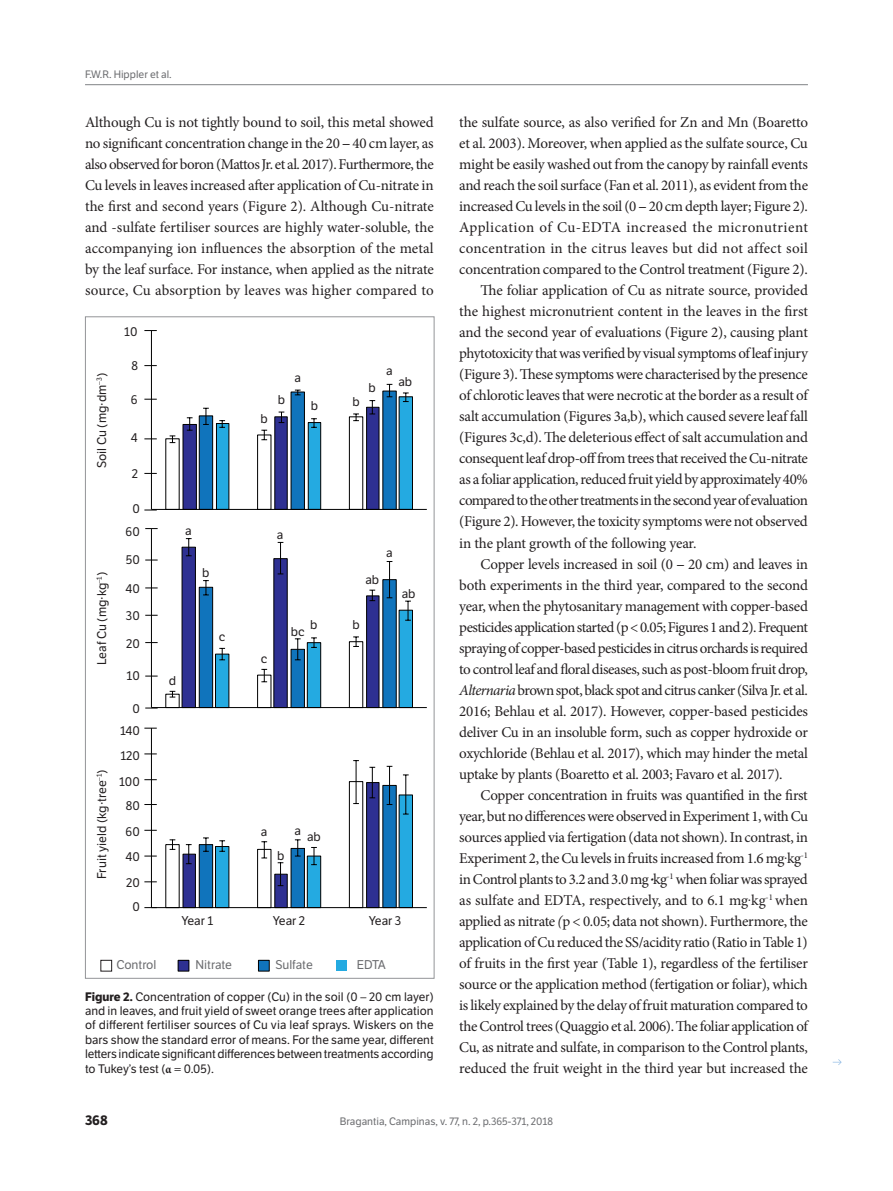
<style>
.page{position:relative;width:893px;height:1191px;background:#fff}
.page>*{position:absolute;margin:0;border:0;box-sizing:border-box;transform-origin:0 0}
.bg_Texto{font:15px/21px "Minion Pro";letter-spacing:-.015em;color:#231f20;text-align:justify}
.t1{font:700 13.5px "LFT Etica";color:#231f20}
.t2{font:12.3px "LFT Etica";color:#231f20}
.t3{font:12.3px "LFT Etica";color:#6c6d70}
.bg_Título_tab_fig{font:12px/14.4px "LFT Etica";letter-spacing:-.015em;color:#231f20;text-align:justify}
.t4{font:10.5px "LFT Etica";color:#6c6d70}
.s1{font-style:italic}
.s2{font-family:"Baskerville";font-weight:600;font-style:italic}
.s3{font-weight:700}
.s4{font-family:"Minion Pro";font-weight:700;font-stretch:condensed}
</style>
<div class="page">
<hr style="left:85px;top:84px;width:723px;height:1px;background:#808285">
<svg style="left:165px;top:384px;width:248px;height:125px"></svg>
<hr style="left:151px;top:331px;width:1px;height:178px;background:#000">
<hr style="left:151px;top:509px;width:276px;height:1px;background:#000">
<svg style="left:165px;top:538px;width:248px;height:169px"></svg>
<hr style="left:151px;top:529px;width:1px;height:178px;background:#000">
<hr style="left:151px;top:707px;width:276px;height:1px;background:#000">
<svg style="left:165px;top:760px;width:248px;height:147px"></svg>
<hr style="left:151px;top:728px;width:1px;height:179px;background:#000">
<svg style="left:144px;top:881px;width:13px;height:1px"></svg>
<svg style="left:144px;top:855px;width:13px;height:1px"></svg>
<svg style="left:144px;top:830px;width:13px;height:1px"></svg>
<svg style="left:144px;top:804px;width:13px;height:1px"></svg>
<svg style="left:144px;top:779px;width:13px;height:1px"></svg>
<svg style="left:144px;top:753px;width:13px;height:1px"></svg>
<svg style="left:144px;top:727px;width:13px;height:1px"></svg>
<svg style="left:145px;top:675px;width:13px;height:1px"></svg>
<svg style="left:145px;top:642px;width:13px;height:1px"></svg>
<svg style="left:145px;top:615px;width:13px;height:1px"></svg>
<svg style="left:145px;top:587px;width:13px;height:1px"></svg>
<svg style="left:145px;top:559px;width:13px;height:1px"></svg>
<svg style="left:145px;top:528px;width:13px;height:1px"></svg>
<svg style="left:144px;top:473px;width:13px;height:1px"></svg>
<svg style="left:144px;top:438px;width:13px;height:1px"></svg>
<svg style="left:144px;top:399px;width:13px;height:1px"></svg>
<svg style="left:144px;top:365px;width:13px;height:1px"></svg>
<svg style="left:144px;top:330px;width:13px;height:1px"></svg>
<hr style="left:151px;top:907px;width:276px;height:1px;background:#000">
<div style="left:100px;top:960px;width:12px;height:11px;border:1px solid #231f20"></div>
<div style="left:178px;top:960px;width:11px;height:11px;background:#2e3092"></div>
<div style="left:178px;top:960px;width:11px;height:11px;border:1px solid #000"></div>
<div style="left:258px;top:960px;width:11px;height:11px;background:#1074bc"></div>
<div style="left:258px;top:960px;width:12px;height:11px;border:1px solid #000"></div>
<div style="left:336px;top:960px;width:11px;height:11px;background:#24aae1"></div>
<svg style="left:833px;top:1059px;width:9px;height:6px"></svg>
<p class="t4" style="left:85px;top:68px;width:88px">F.W.R. Hippler et al.</p>
<p class="bg_Texto" style="left:85px;top:112px;width:350px">Although Cu is not tightly bound to soil, this metal showed no significant concentration change in the 20 40 cm layer, as also observed for boron (Mattos Jr. et al. 2017). Furthermore, the Cu levels in leaves increased after application of Cu-nitrate in the first and second years (Figure 2). Although Cu-nitrate and -sulfate fertiliser sources are highly water-soluble, the accompanying ion influences the absorption of the metal by the leaf surface. For instance, when applied as the nitrate source, Cu absorption by leaves was higher compared to</p>
<p class="bg_Texto" style="left:459px;top:112px;width:350px">the sulfate source, as also verified for Zn and Mn (Boaretto et al. 2003). Moreover, when applied as the sulfate source, Cu might be easily washed out from the canopy by rainfall events and reach the soil surface (Fan et al. 2011), as evident from the increased Cu levels in the soil (0 20 cm depth layer; Figure 2).<br>Application of Cu-EDTA increased the micronutrient concentration in the citrus leaves but did not affect soil concentration compared to the Control treatment (Figure 2).</p>
<p class="bg_Texto" style="left:459px;top:280px;width:350px;text-indent:21px">The foliar application of Cu as nitrate source, provided the highest micronutrient content in the leaves in the first and the second year of evaluations (Figure 2), causing plant phytotoxicity that was verified by visual symptoms of leaf injury (Figure 3). These symptoms were characterised by the presence of chlorotic leaves that were necrotic at the border as a result of salt accumulation (Figures 3a,b), which caused severe leaf fall (Figures 3c,d). The deleterious effect of salt accumulation and consequent leaf drop-off from trees that received the Cu-nitrate as a foliar application, reduced fruit yield by approximately 40% compared to the other treatments in the second year of evaluation (Figure 2). However, the toxicity symptoms were not observed in the plant growth of the following year.</p>
<p class="bg_Texto" style="left:459px;top:553px;width:350px;text-indent:21px">Copper levels increased in soil (0 20 cm) and leaves in both experiments in the third year, compared to the second year, when the phytosanitary management with copper-based pesticides application started (p &lt; 0.05; Figures 1 and 2). Frequent spraying of copper-based pesticides in citrus orchards is required to control leaf and floral diseases, such as post-bloom fruit drop, <span class="s1">Alternaria</span> brown spot, black spot and citrus canker (Silva Jr. et al.<br>2016; Behlau et al. 2017). However, copper-based pesticides deliver Cu in an insoluble form, such as copper hydroxide or oxychloride (Behlau et al. 2017), which may hinder the metal uptake by plants (Boaretto et al. 2003; Favaro et al. 2017).</p>
<p class="bg_Texto" style="left:459px;top:784px;width:350px;text-indent:21px">Copper concentration in fruits was quantified in the first year, but no differences were observed in Experiment 1, with Cu sources applied via fertigation (data not shown). In contrast, in Experiment 2, the Cu levels in fruits increased from 1.6 mg.kg<sup>-1 </sup>in Control plants to 3.2 and 3.0 mg<span class="s2">‧</span>kg<sup>-1</sup> when foliar was sprayed as sulfate and EDTA, respectively, and to 6.1 mg.kg<sup>-1</sup> when applied as nitrate <span class="s1">(</span>p &lt; 0.05; data not shown). Furthermore, the application of Cu reduced the SS/acidity ratio (Ratio in Table 1) of fruits in the first year (Table 1), regardless of the fertiliser source or the application method (fertigation or foliar), which is likely explained by the delay of fruit maturation compared to the Control trees (Quaggio et al. 2006).The foliar application of Cu, as nitrate and sulfate, in comparison to the Control plants, reduced the fruit weight in the third year but increased the</p>
<p class="t2" style="left:124px;top:324px;width:15px">10</p>
<p class="t2" style="left:132px;top:359px;width:8px">8</p>
<p class="t2" style="left:386px;top:363px;width:8px">a</p>
<p class="t2" style="left:95px;top:468px;width:97px;rotate:-90deg">Soil Cu (mg·dm<sup>–3</sup>)</p>
<p class="t2" style="left:294px;top:370px;width:8px">a</p>
<p class="t2" style="left:398px;top:375px;width:15px">ab</p>
<p class="t2" style="left:369px;top:380px;width:9px">b</p>
<p class="t2" style="left:278px;top:392px;width:9px">b</p>
<p class="t2" style="left:131px;top:392px;width:8px">6</p>
<p class="t2" style="left:311px;top:399px;width:9px">b</p>
<p class="t2" style="left:352px;top:394px;width:9px">b</p>
<p class="t2" style="left:260px;top:411px;width:9px">b</p>
<p class="t2" style="left:131px;top:431px;width:8px">4</p>
<p class="t2" style="left:132px;top:466px;width:8px">2</p>
<p class="t2" style="left:132px;top:501px;width:9px">0</p>
<p class="t2" style="left:126px;top:525px;width:16px">60</p>
<p class="t2" style="left:185px;top:523px;width:8px">a</p>
<p class="t2" style="left:277px;top:527px;width:8px">a</p>
<p class="t2" style="left:386px;top:545px;width:8px">a</p>
<p class="t2" style="left:126px;top:552px;width:16px">50</p>
<p class="t2" style="left:202px;top:566px;width:9px">b</p>
<p class="t2" style="left:94px;top:665px;width:94px;rotate:-90deg">Leaf Cu (mg·kg<sup>–1</sup>)</p>
<p class="t2" style="left:365px;top:572px;width:15px">ab</p>
<p class="t2" style="left:126px;top:581px;width:16px">40</p>
<p class="t2" style="left:402px;top:586px;width:15px">ab</p>
<p class="t2" style="left:126px;top:609px;width:15px">30</p>
<p class="t2" style="left:310px;top:618px;width:9px">b</p>
<p class="t2" style="left:352px;top:618px;width:9px">b</p>
<p class="t2" style="left:291px;top:624px;width:15px">bc</p>
<p class="t2" style="left:219px;top:630px;width:8px">c</p>
<p class="t2" style="left:126px;top:636px;width:15px">20</p>
<p class="t2" style="left:261px;top:652px;width:8px">c</p>
<p class="t2" style="left:127px;top:668px;width:15px">10</p>
<p class="t2" style="left:169px;top:673px;width:9px">d</p>
<p class="t2" style="left:132px;top:701px;width:9px">0</p>
<p class="t2" style="left:120px;top:723px;width:21px">140</p>
<p class="t2" style="left:120px;top:748px;width:21px">120</p>
<p class="t2" style="left:94px;top:879px;width:111px;rotate:-90deg">Fruit yield (kg·tree<sup>–1</sup>)</p>
<p class="t2" style="left:119px;top:774px;width:22px">100</p>
<p class="t2" style="left:126px;top:798px;width:16px">80</p>
<p class="t2" style="left:126px;top:824px;width:16px">60</p>
<p class="t2" style="left:261px;top:824px;width:8px">a</p>
<p class="t2" style="left:294px;top:823px;width:8px">a</p>
<p class="t2" style="left:307px;top:829px;width:15px">ab</p>
<p class="t2" style="left:277px;top:848px;width:9px">b</p>
<p class="t2" style="left:126px;top:849px;width:16px">40</p>
<p class="t2" style="left:126px;top:875px;width:15px">20</p>
<p class="t2" style="left:132px;top:899px;width:9px">0</p>
<p class="t2" style="left:181px;top:913px;width:33px">Year 1</p>
<p class="t2" style="left:273px;top:913px;width:34px">Year 2</p>
<p class="t2" style="left:369px;top:913px;width:34px">Year 3</p>
<p class="t3" style="left:195px;top:957px;width:38px">Nitrate</p>
<p class="t3" style="left:275px;top:957px;width:39px">Sulfate</p>
<p class="t3" style="left:357px;top:957px;width:31px">EDTA</p>
<p class="bg_Título_tab_fig" style="left:85px;top:989px;width:350px"><span class="s3">Figure 2.</span> Concentration of copper (Cu) in the soil (0 – 20 cm layer) and in leaves, and fruit yield of sweet orange trees after application of different fertiliser sources of Cu via leaf sprays. Wiskers on the bars show the standard error of means. For the same year, different letters indicate significant differences between treatments according to Tukey’s test (<span class="s4">α</span> = 0.05).</p>
<p class="t3" style="left:116px;top:957px;width:42px">Control</p>
<p class="t1" style="left:85px;top:1112px;width:24px">368</p>
<p class="t4" style="left:340px;top:1115px;width:215px">Bragantia, Campinas, v. 77, n. 2, p.365-371, 2018</p>
</div>
